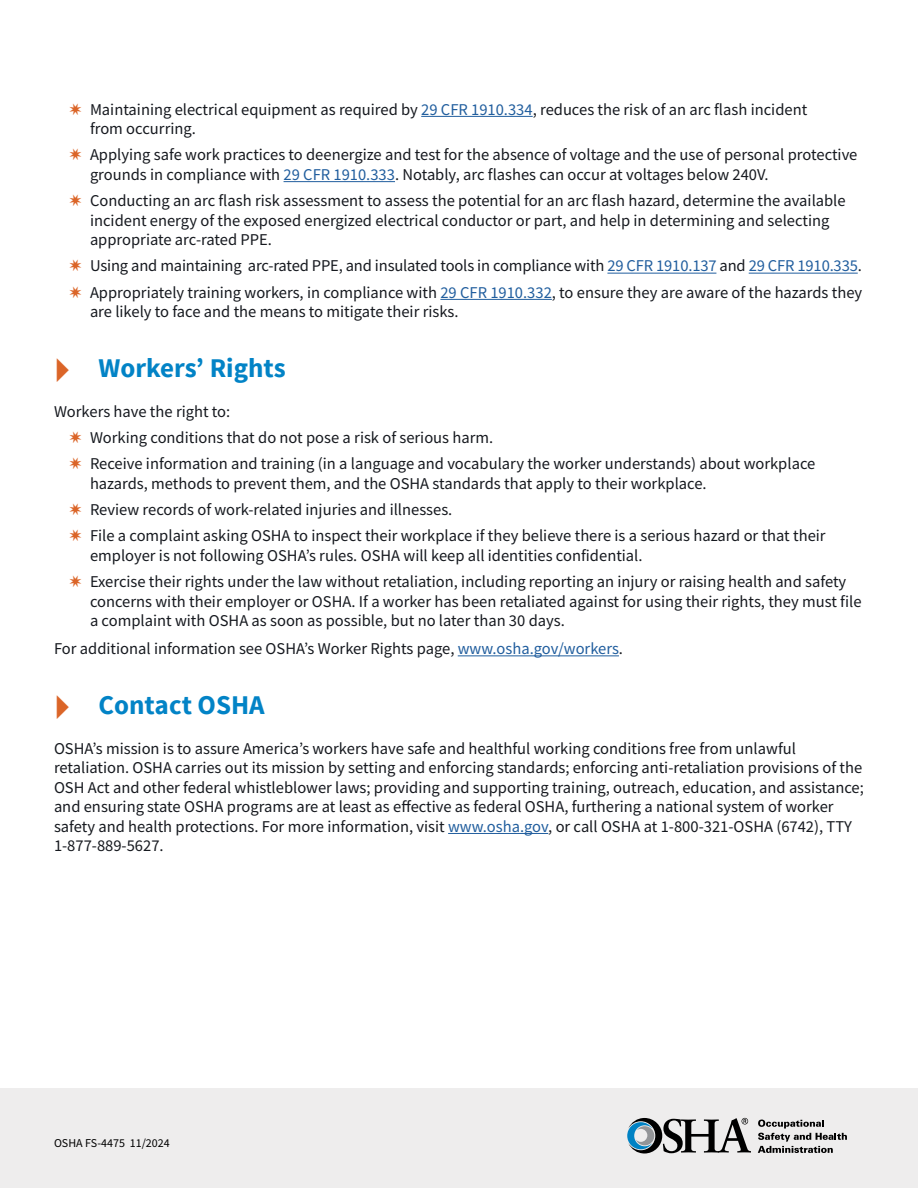
<style>
.page{position:relative;width:918px;height:1188px;background:#fff}
.page>*{position:absolute;margin:0;border:0;box-sizing:border-box;transform-origin:0 0}
.Header_1{font:700 27px "Source Sans Pro";color:#0283c6}
.Body{font:16.5px/19.5px "Source Sans Pro";color:#16191f}
.t1{font:12px "Source Sans Pro";color:#000}
.s1{color:#215e9e}
</style>
<div class="page">
<hr style="left:421px;top:116px;width:112px;height:1px;background:#215e9e">
<hr style="left:284px;top:181px;width:111px;height:1px;background:#215e9e">
<hr style="left:607px;top:273px;width:109px;height:1px;background:#215e9e">
<hr style="left:749px;top:273px;width:109px;height:1px;background:#215e9e">
<hr style="left:440px;top:299px;width:112px;height:1px;background:#215e9e">
<hr style="left:458px;top:655px;width:161px;height:1px;background:#215e9e">
<hr style="left:448px;top:833px;width:100px;height:1px;background:#215e9e">
<div style="left:0;top:1089px;width:918px;height:99px;background:#eeeded"></div>
<svg style="left:758px;top:1120px;width:89px;height:33px"></svg>
<svg style="left:627px;top:1118px;width:124px;height:36px"></svg>
<p class="Body" style="left:90px;top:99px;width:719px">Maintaining electrical equipment as required by <span class="s1">29 CFR 1910.334</span>, reduces the risk of an arc flash incident from occurring.</p>
<p class="Body" style="left:90px;top:145px;width:769px">Applying safe work practices to deenergize and test for the absence of voltage and the use of personal protective grounds in compliance with <span class="s1">29 CFR 1910.333</span>. Notably, arc flashes can occur at voltages below 240V.</p>
<p class="Body" style="left:90px;top:191px;width:757px">Conducting an arc flash risk assessment to assess the potential for an arc flash hazard, determine the available incident energy of the exposed energized electrical conductor or part, and help in determining and selecting appropriate arc-rated PPE.</p>
<p class="Body" style="left:90px;top:256px;width:773px">Using and maintaining arc-rated PPE, and insulated tools in compliance with <span class="s1">29 CFR 1910.137</span> and <span class="s1">29 CFR 1910.335</span>.</p>
<p class="Body" style="left:90px;top:282px;width:774px">Appropriately training workers, in compliance with <span class="s1">29 CFR 1910.332</span>, to ensure they are aware of the hazards they are likely to face and the means to mitigate their risks.</p>
<h2 class="Header_1" style="left:98px;top:351px;width:189px">Workers’ Rights</h2>
<p class="Body" style="left:54px;top:402px;width:178px">Workers have the right to:</p>
<p class="Body" style="left:90px;top:428px;width:405px">Working conditions that do not pose a risk of serious harm.</p>
<p class="Body" style="left:90px;top:454px;width:727px">Receive information and training (in a language and vocabulary the worker understands) about workplace hazards, methods to prevent them, and the OSHA standards that apply to their workplace.</p>
<p class="Body" style="left:90px;top:500px;width:364px">Review records of work-related injuries and illnesses.</p>
<p class="Body" style="left:90px;top:526px;width:737px">File a complaint asking OSHA to inspect their workplace if they believe there is a serious hazard or that their employer is not following OSHA’s rules. OSHA will keep all identities confidential.</p>
<p class="Body" style="left:90px;top:572px;width:773px">Exercise their rights under the law without retaliation, including reporting an injury or raising health and safety concerns with their employer or OSHA. If a worker has been retaliated against for using their rights, they must file a complaint with OSHA as soon as possible, but no later than 30 days.</p>
<p class="Body" style="left:54px;top:639px;width:571px">For additional information see OSHA’s Worker Rights page, <span class="s1">www.osha.gov/workers</span>.</p>
<h2 class="Header_1" style="left:98px;top:688px;width:168px">Contact OSHA</h2>
<p class="Body" style="left:54px;top:739px;width:811px">OSHA’s mission is to assure America’s workers have safe and healthful working conditions free from unlawful retaliation. OSHA carries out its mission by setting and enforcing standards; enforcing anti-retaliation provisions of the OSH Act and other federal whistleblower laws; providing and supporting training, outreach, education, and assistance; and ensuring state OSHA programs are at least as effective as federal OSHA, furthering a national system of worker safety and health protections. For more information, visit <span class="s1">www.osha.gov</span>, or call OSHA at 1-800-321-OSHA (6742), TTY 1-877-889-5627.</p>
<p class="t1" style="left:54px;top:1136px;width:117px">OSHA FS-4475 11/2024</p>
</div>
